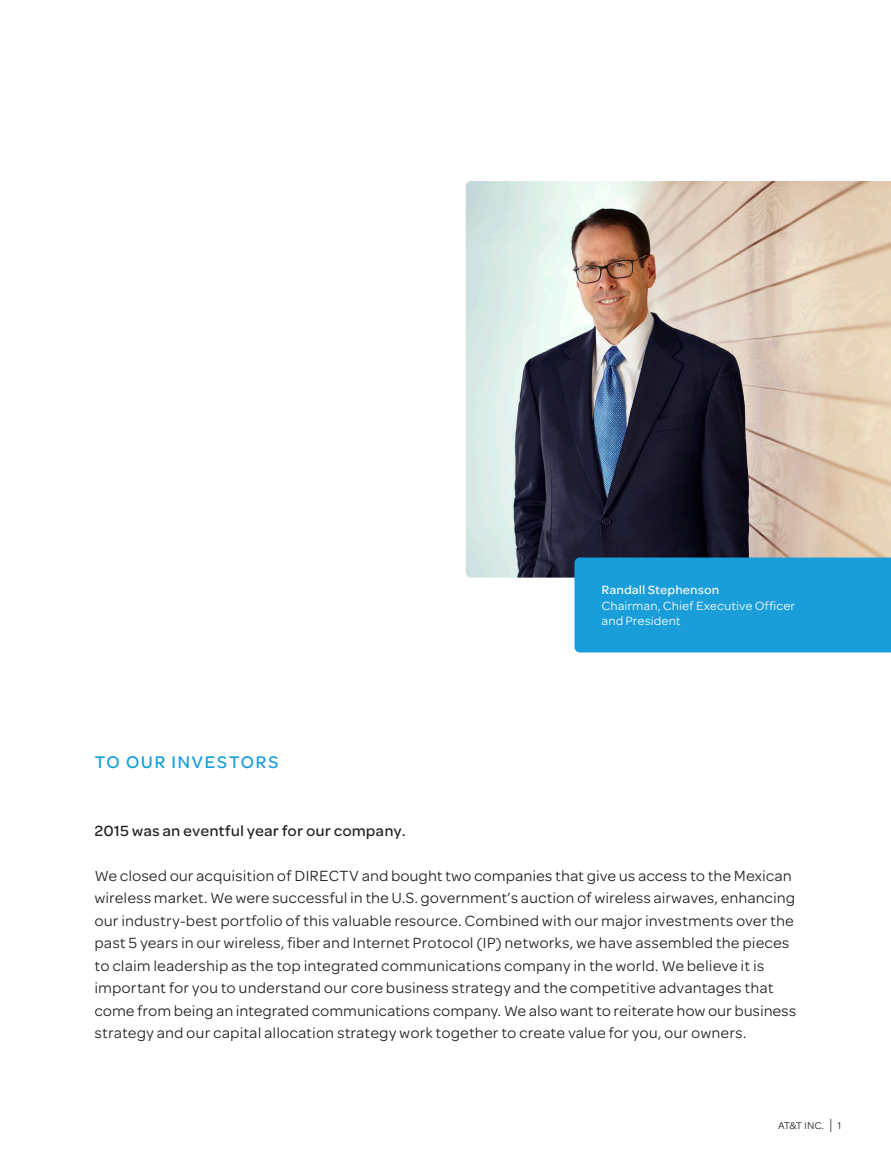
<style>
.page{position:relative;width:891px;height:1161px;background:#fff}
.page>*{position:absolute;margin:0;border:0;box-sizing:border-box;transform-origin:0 0}
.t1{font:18px "Omnes ATTII Medium";letter-spacing:.07em;color:#199eda}
.t2{font:15.75px/22.5px "Omnes ATTII";color:#231f20}
.t3{font:15.75px "Omnes ATTII Medium";color:#231f20}
.t4{font:12.75px/15.3px "Omnes ATTII";color:#fff}
.t5{font:12.75px "Omnes ATTII Medium";color:#fff}
.t6{font:10.5px "Omnes ATTII";color:#231f20}
.s1{font-size:15.75px}
</style>
<div class="page">
<img style="left:466px;top:181px;width:425px;height:397px">
<div style="left:574px;top:558px;width:317px;height:94px;background:#199eda"></div>
<p class="t1" style="left:94px;top:750px;width:186px">TO OUR INVESTORS</p>
<p class="t5" style="left:602px;top:581px;width:119px">Randall Stephenson</p>
<p class="t4" style="left:602px;top:597px;width:195px">Chairman, Chief Executive Officer and President</p>
<p class="t3" style="left:94px;top:819px;width:313px">2015 was an eventful year for our company.</p>
<p class="t2" style="left:94px;top:863px;width:703px">We closed our acquisition of DIRECTV and bought two companies that give us access to the Mexican wireless market. We were successful in the U.S. government’s auction of wireless airwaves, enhancing our industry-best portfolio of this valuable resource. Combined with our major investments over the past 5 years in our wireless, fiber and Internet Protocol (IP) networks, we have assembled the pieces to claim leadership as the top integrated communications company in the world. We believe it is important for you to understand our core business strategy and the competitive advantages that come from being an integrated communications company. We also want to reiterate how our business strategy and our capital allocation strategy work together to create value for you, our owners.</p>
<p class="t6" style="left:778px;top:1118px;width:65px">AT&amp;T INC. <span class="s1">|</span> 1</p>
</div>
